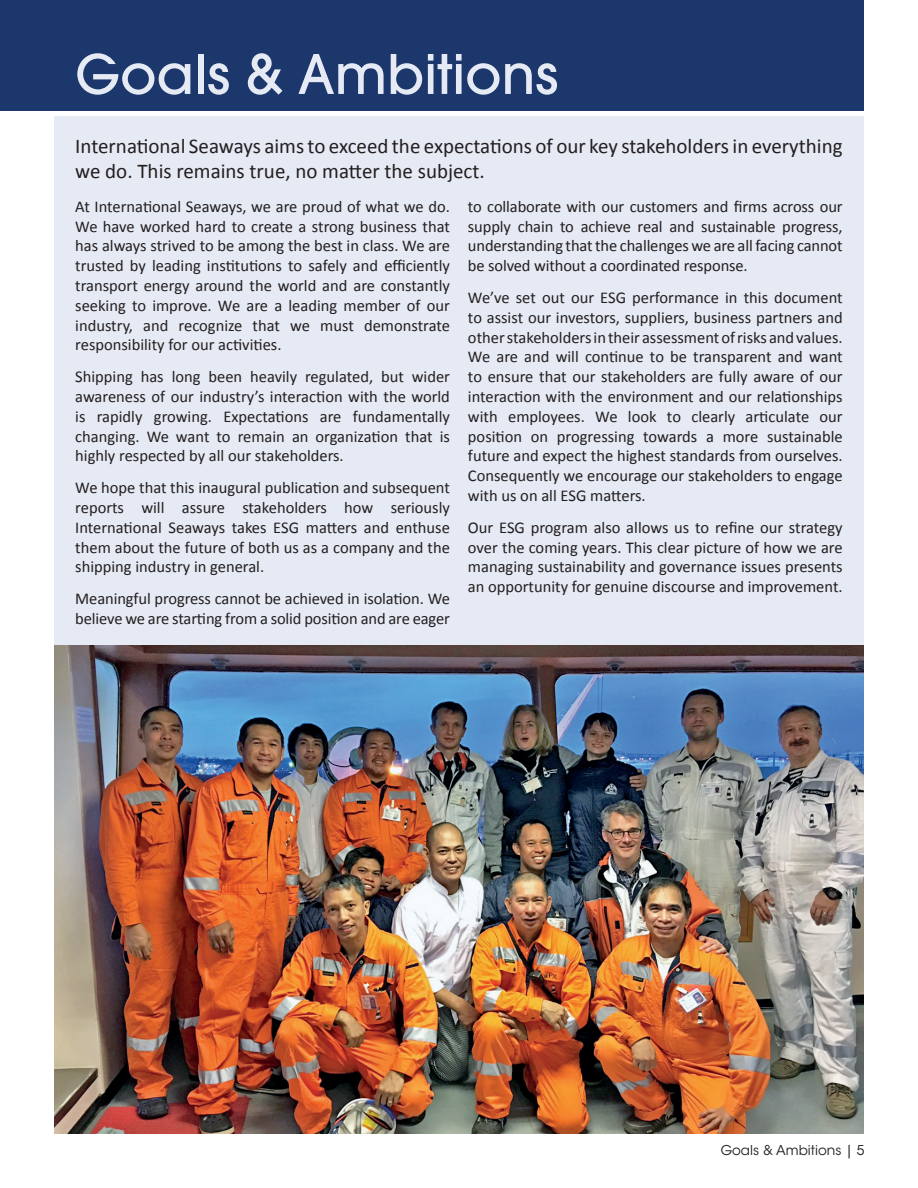
<style>
.page{position:relative;width:918px;height:1188px;background:#fff}
.page>*{position:absolute;margin:0;border:0;box-sizing:border-box;transform-origin:0 0}
.t1{font:500 54px "ITC Avant Garde Std";color:#e6eaf4}
.t2{font:21px/25.2px "Calibri";color:#231f20}
.t3{font:16.5px/19.8px "Calibri";letter-spacing:-.005em;color:#231f20;text-align:justify}
.t4{font:13.5px "ITC Avant Garde Std";color:#231f20}
</style>
<div class="page">
<div style="left:0;top:0;width:864px;height:111px;background:#1b376c"></div>
<div style="left:54px;top:116px;width:810px;height:83px;background:#e6eaf4"></div>
<div style="left:54px;top:199px;width:810px;height:447px;background:#e6eaf4"></div>
<img style="left:54px;top:646px;width:810px;height:488px">
<h1 class="t1" style="left:75px;top:40px;width:484px">Goals &amp; Ambitions</h1>
<p class="t2" style="left:75px;top:133px;width:769px">International Seaways aims to exceed the expectations of our key stakeholders in everything we do. This remains true, no matter the subject.</p>
<p class="t3" style="left:75px;top:196px;width:376px">At International Seaways, we are proud of what we do.<br>We have worked hard to create a strong business that has always strived to be among the best in class. We are trusted by leading institutions to safely and efficiently transport energy around the world and are constantly seeking to improve. We are a leading member of our industry, and recognize that we must demonstrate responsibility for our activities.</p>
<p class="t3" style="left:75px;top:367px;width:376px">Shipping has long been heavily regulated, but wider awareness of our industry’s interaction with the world is rapidly growing. Expectations are fundamentally changing. We want to remain an organization that is highly respected by all our stakeholders.</p>
<p class="t3" style="left:75px;top:478px;width:376px">We hope that this inaugural publication and subsequent reports will assure stakeholders how seriously International Seaways takes ESG matters and enthuse them about the future of both us as a company and the shipping industry in general.</p>
<p class="t3" style="left:75px;top:589px;width:376px">Meaningful progress cannot be achieved in isolation. We believe we are starting from a solid position and are eager</p>
<p class="t3" style="left:468px;top:196px;width:376px">to collaborate with our customers and firms across our supply chain to achieve real and sustainable progress, understanding that the challenges we are all facing cannot be solved without a coordinated response.</p>
<p class="t3" style="left:468px;top:288px;width:376px">We’ve set out our ESG performance in this document to assist our investors, suppliers, business partners and other stakeholders in their assessment of risks and values.<br>We are and will continue to be transparent and want to ensure that our stakeholders are fully aware of our interaction with the environment and our relationships with employees. We look to clearly articulate our position on progressing towards a more sustainable future and expect the highest standards from ourselves.<br>Consequently we encourage our stakeholders to engage with us on all ESG matters.</p>
<p class="t3" style="left:468px;top:517px;width:376px">Our ESG program also allows us to refine our strategy over the coming years. This clear picture of how we are managing sustainability and governance issues presents an opportunity for genuine discourse and improvement.</p>
<p class="t4" style="left:721px;top:1142px;width:145px">Goals &amp; Ambitions | 5</p>
</div>
